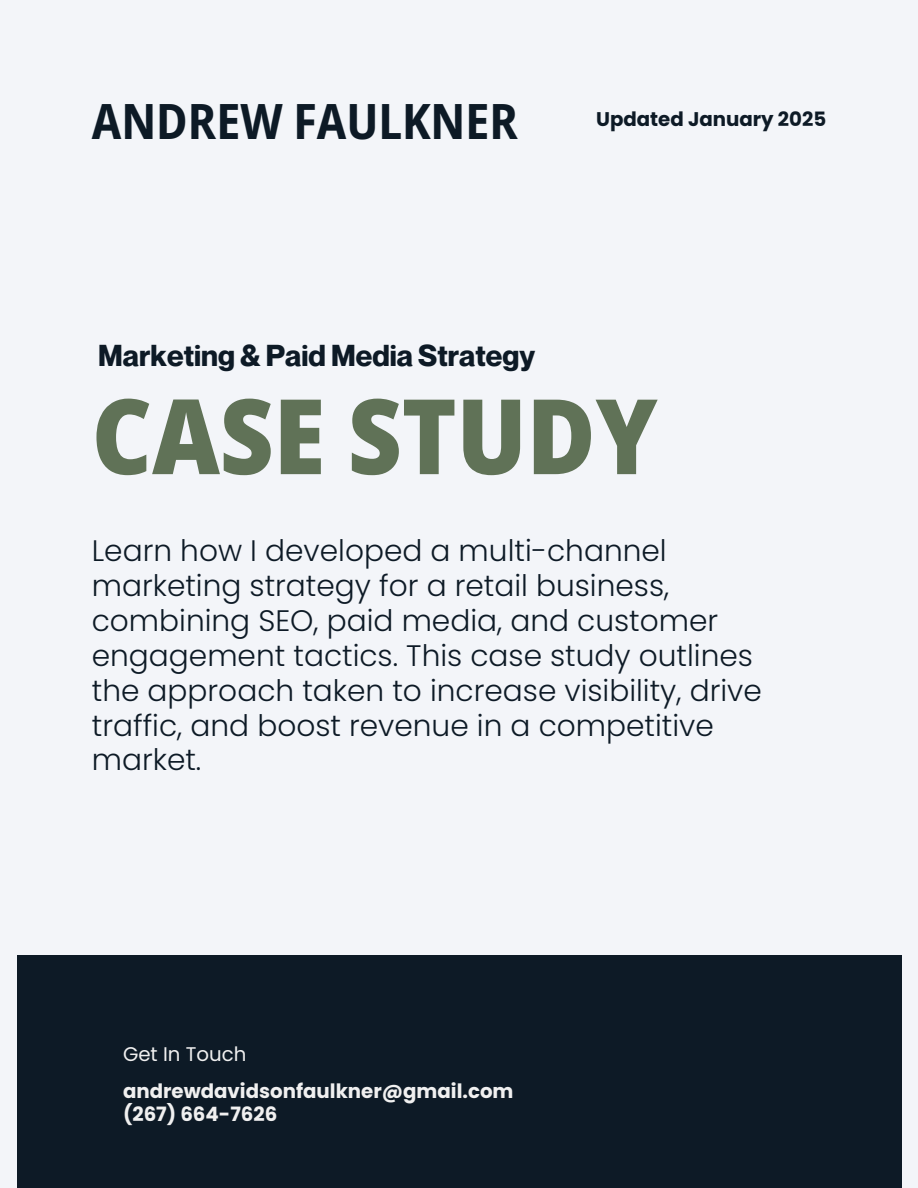
<style>
.page{position:relative;width:918px;height:1188px;background:#f3f5f9}
.page>*{position:absolute;margin:0;border:0;box-sizing:border-box;transform-origin:0 0}
.t1{font:800 semi-condensed 104.4px "Open Sans";color:#607257}
.t2{font:700 semi-condensed 48.6px "Open Sans";color:#0d1a26}
.t3{font:300 29.7px/34.8px "Poppins";color:#0d1a26}
.t4{font:700 29.7px "Neue Montreal";color:#0d1a26}
.t5{font:700 19.8px/23.7px "Poppins";color:#f0f0f0}
.t6{font:700 19.8px "Poppins";color:#0d1a26}
.t7{font:19.8px "Poppins";color:#f0f0f0}
</style>
<div class="page">
<div style="left:17px;top:956px;width:884px;height:232px;background:#0d1a26"></div>
<p class="t2" style="left:92px;top:87px;width:428px">ANDREW FAULKNER</p>
<h2 class="t6" style="left:596px;top:105px;width:232px">Updated January 2025</h2>
<h3 class="t4" style="left:98px;top:337px;width:439px">Marketing &amp; Paid Media Strategy</h3>
<h5 class="t1" style="left:92px;top:363px;width:567px">CASE STUDY</h5>
<h5 class="t3" style="left:92px;top:533px;width:672px">Learn how I developed a multi-channel marketing strategy for a retail business, combining SEO, paid media, and customer engagement tactics. This case study outlines the approach taken to increase visibility, drive traffic, and boost revenue in a competitive market.</h5>
<h1 class="t7" style="left:123px;top:1040px;width:125px">Get In Touch</h1>
<h4 class="t5" style="left:123px;top:1079px;width:392px">andrewdavidsonfaulkner@gmail.com (267) 664-7626</h4>
</div>
